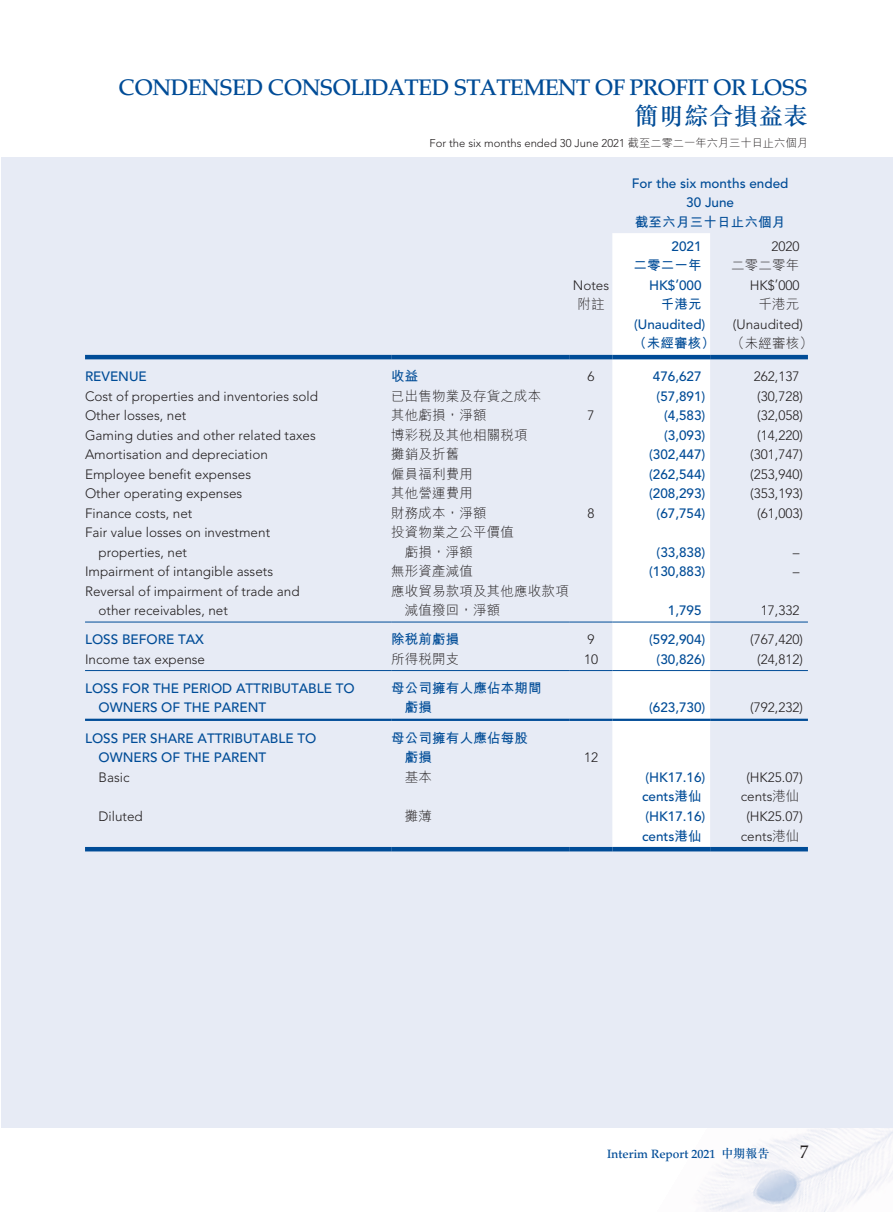
<style>
.page{position:relative;width:893px;height:1212px;background:#fff}
.page>*{position:absolute;margin:0;border:0;box-sizing:border-box;transform-origin:0 0}
.主標題---C{font:500 24px "M Sung HK";letter-spacing:.04em;color:#004c97}
.主標題{font:500 22.5px "Palatino LT Std";letter-spacing:-.03em;color:#004c97}
.t1{font:18.15px "Palatino LT Std";color:#231f20;scale:.91 1}
._1__內文{font:300 13.5px "Avenir LT Std";color:#231f20}
._1__內文-2{font:500 13.5px "Avenir LT Std";color:#004c97}
._6__內文---C{font:300 13.5px "M Hei HK";letter-spacing:.015em;color:#231f20}
._6__內文---C-2{font:700 13.5px "M Hei HK";letter-spacing:.015em;color:#004c97}
.t2{font:500 12px "Palatino LT Std";color:#004c97}
.日期{font:300 11.25px "Avenir LT Std";color:#231f20}
.s1{font-family:"M Hei HK"}
.s2{font-family:"M Hei HK";font-weight:700}
.s3{font-family:"M Sung HK"}
</style>
<div class="page">
<img style="left:643px;top:1127px;width:250px;height:85px">
<div style="left:1px;top:157px;width:892px;height:970px;background:#e7ebf5"></div>
<svg style="left:612px;top:233px;width:98px;height:613px;background:#fdfdfe"></svg>
<hr style="left:85px;top:355px;width:306px;height:4px;background:#004c97">
<hr style="left:391px;top:355px;width:179px;height:4px;background:#004c97">
<hr style="left:570px;top:355px;width:42px;height:4px;background:#004c97">
<hr style="left:612px;top:355px;width:98px;height:4px;background:#004c97">
<hr style="left:710px;top:355px;width:98px;height:4px;background:#004c97">
<hr style="left:85px;top:622px;width:306px;height:1px;background:#004c97">
<hr style="left:391px;top:622px;width:179px;height:1px;background:#004c97">
<hr style="left:570px;top:622px;width:42px;height:1px;background:#004c97">
<hr style="left:612px;top:622px;width:98px;height:1px;background:#004c97">
<hr style="left:710px;top:622px;width:98px;height:1px;background:#004c97">
<hr style="left:85px;top:670px;width:306px;height:1px;background:#004c97">
<hr style="left:391px;top:670px;width:179px;height:1px;background:#004c97">
<hr style="left:570px;top:670px;width:42px;height:1px;background:#004c97">
<hr style="left:612px;top:670px;width:98px;height:1px;background:#004c97">
<hr style="left:710px;top:670px;width:98px;height:1px;background:#004c97">
<hr style="left:85px;top:719px;width:306px;height:2px;background:#004c97">
<hr style="left:391px;top:719px;width:179px;height:2px;background:#004c97">
<hr style="left:570px;top:719px;width:42px;height:2px;background:#004c97">
<hr style="left:612px;top:719px;width:98px;height:2px;background:#004c97">
<hr style="left:710px;top:719px;width:98px;height:2px;background:#004c97">
<hr style="left:85px;top:847px;width:306px;height:4px;background:#004c97">
<hr style="left:391px;top:847px;width:179px;height:4px;background:#004c97">
<hr style="left:570px;top:847px;width:42px;height:4px;background:#004c97">
<hr style="left:612px;top:847px;width:98px;height:4px;background:#004c97">
<hr style="left:710px;top:847px;width:98px;height:4px;background:#004c97">
<p class="主標題" style="left:118px;top:74px;width:691px">CONDENSED CONSOLIDATED STATEMENT OF PROFIT OR LOSS</p>
<p class="主標題---C" style="left:634px;top:99px;width:175px">簡明綜合損益表</p>
<p class="日期" style="left:430px;top:137px;width:380px">For the six months ended 30 June 2021 <span class="s1">截至二零二一年六月三十日止六個月</span></p>
<p class="_1__內文-2" style="left:632px;top:175px;width:158px">For the six months ended</p>
<p class="_1__內文-2" style="left:686px;top:195px;width:49px">30 June</p>
<p class="_6__內文---C-2" style="left:635px;top:212px;width:152px">截至六月三十日止六個月</p>
<p class="_1__內文-2" style="left:672px;top:238px;width:32px">2021</p>
<p class="_1__內文" style="left:771px;top:238px;width:30px">2020</p>
<p class="_6__內文---C-2" style="left:633px;top:256px;width:70px">二零二一年</p>
<p class="_6__內文---C" style="left:731px;top:259px;width:70px">二零二零年</p>
<p class="_1__內文" style="left:573px;top:277px;width:38px">Notes</p>
<p class="_1__內文-2" style="left:649px;top:277px;width:54px">HK$’000</p>
<p class="_1__內文" style="left:750px;top:277px;width:51px">HK$’000</p>
<p class="_6__內文---C" style="left:577px;top:298px;width:29px">附註</p>
<p class="_6__內文---C-2" style="left:661px;top:295px;width:42px">千港元</p>
<p class="_6__內文---C" style="left:759px;top:298px;width:42px">千港元</p>
<p class="_1__內文-2" style="left:634px;top:316px;width:73px">(Unaudited)</p>
<p class="_1__內文" style="left:733px;top:316px;width:72px">(Unaudited)</p>
<p class="_6__內文---C-2" style="left:633px;top:334px;width:83px">（未經審核）</p>
<p class="_6__內文---C" style="left:731px;top:337px;width:83px">（未經審核）</p>
<p class="_1__內文-2" style="left:85px;top:369px;width:63px">REVENUE</p>
<p class="_6__內文---C-2" style="left:391px;top:367px;width:29px">收益</p>
<p class="_1__內文" style="left:588px;top:369px;width:9px">6</p>
<p class="_1__內文-2" style="left:653px;top:369px;width:50px">476,627</p>
<p class="_1__內文" style="left:754px;top:369px;width:47px">262,137</p>
<p class="_1__內文" style="left:85px;top:388px;width:234px">Cost of properties and inventories sold</p>
<p class="_6__內文---C" style="left:391px;top:389px;width:152px">已出售物業及存貨之成本</p>
<p class="_1__內文-2" style="left:657px;top:388px;width:50px">(57,891)</p>
<p class="_1__內文" style="left:757px;top:388px;width:47px">(30,728)</p>
<p class="_1__內文" style="left:85px;top:408px;width:103px">Other losses, net</p>
<p class="_6__內文---C" style="left:391px;top:409px;width:97px">其他虧損，淨額</p>
<p class="_1__內文" style="left:588px;top:408px;width:9px">7</p>
<p class="_1__內文-2" style="left:664px;top:408px;width:43px">(4,583)</p>
<p class="_1__內文" style="left:757px;top:408px;width:47px">(32,058)</p>
<p class="_1__內文" style="left:85px;top:427px;width:232px">Gaming duties and other related taxes</p>
<p class="_6__內文---C" style="left:391px;top:428px;width:138px">博彩稅及其他相關稅項</p>
<p class="_1__內文-2" style="left:664px;top:427px;width:43px">(3,093)</p>
<p class="_1__內文" style="left:757px;top:427px;width:47px">(14,220)</p>
<p class="_1__內文" style="left:85px;top:447px;width:184px">Amortisation and depreciation</p>
<p class="_6__內文---C" style="left:391px;top:448px;width:70px">攤銷及折舊</p>
<p class="_1__內文-2" style="left:649px;top:447px;width:58px">(302,447)</p>
<p class="_1__內文" style="left:750px;top:447px;width:54px">(301,747)</p>
<p class="_1__內文" style="left:85px;top:466px;width:168px">Employee benefit expenses</p>
<p class="_6__內文---C" style="left:391px;top:467px;width:83px">僱員福利費用</p>
<p class="_1__內文-2" style="left:649px;top:466px;width:58px">(262,544)</p>
<p class="_1__內文" style="left:750px;top:466px;width:54px">(253,940)</p>
<p class="_1__內文" style="left:85px;top:486px;width:159px">Other operating expenses</p>
<p class="_6__內文---C" style="left:391px;top:487px;width:83px">其他營運費用</p>
<p class="_1__內文-2" style="left:649px;top:486px;width:58px">(208,293)</p>
<p class="_1__內文" style="left:750px;top:486px;width:54px">(353,193)</p>
<p class="_1__內文" style="left:85px;top:505px;width:109px">Finance costs, net</p>
<p class="_6__內文---C" style="left:391px;top:506px;width:97px">財務成本，淨額</p>
<p class="_1__內文" style="left:588px;top:505px;width:9px">8</p>
<p class="_1__內文-2" style="left:657px;top:505px;width:50px">(67,754)</p>
<p class="_1__內文" style="left:757px;top:505px;width:47px">(61,003)</p>
<p class="_1__內文" style="left:85px;top:525px;width:187px">Fair value losses on investment</p>
<p class="_1__內文" style="left:99px;top:544px;width:90px">properties, net</p>
<p class="_6__內文---C" style="left:391px;top:526px;width:124px">投資物業之公平價值</p>
<p class="_6__內文---C" style="left:405px;top:545px;width:70px">虧損，淨額</p>
<p class="_1__內文-2" style="left:657px;top:544px;width:50px">(33,838)</p>
<p class="_1__內文" style="left:793px;top:544px;width:8px">–</p>
<p class="_1__內文" style="left:85px;top:564px;width:190px">Impairment of intangible assets</p>
<p class="_6__內文---C" style="left:391px;top:565px;width:83px">無形資產減值</p>
<p class="_1__內文-2" style="left:649px;top:564px;width:58px">(130,883)</p>
<p class="_1__內文" style="left:793px;top:564px;width:8px">–</p>
<p class="_1__內文" style="left:85px;top:583px;width:216px">Reversal of impairment of trade and</p>
<p class="_1__內文" style="left:99px;top:603px;width:131px">other receivables, net</p>
<p class="_6__內文---C" style="left:391px;top:584px;width:179px">應收貿易款項及其他應收款項</p>
<p class="_6__內文---C" style="left:405px;top:604px;width:97px">減值撥回，淨額</p>
<p class="_1__內文-2" style="left:668px;top:603px;width:35px">1,795</p>
<p class="_1__內文" style="left:761px;top:603px;width:40px">17,332</p>
<p class="_1__內文-2" style="left:85px;top:632px;width:120px">LOSS BEFORE TAX</p>
<p class="_6__內文---C-2" style="left:391px;top:630px;width:70px">除稅前虧損</p>
<p class="_1__內文" style="left:588px;top:632px;width:9px">9</p>
<p class="_1__內文-2" style="left:649px;top:632px;width:58px">(592,904)</p>
<p class="_1__內文" style="left:750px;top:632px;width:54px">(767,420)</p>
<p class="_1__內文" style="left:85px;top:651px;width:122px">Income tax expense</p>
<p class="_6__內文---C" style="left:391px;top:652px;width:70px">所得稅開支</p>
<p class="_1__內文" style="left:584px;top:651px;width:16px">10</p>
<p class="_1__內文-2" style="left:657px;top:651px;width:50px">(30,826)</p>
<p class="_1__內文" style="left:757px;top:651px;width:47px">(24,812)</p>
<p class="_1__內文-2" style="left:85px;top:680px;width:271px">LOSS FOR THE PERIOD ATTRIBUTABLE TO</p>
<p class="_1__內文-2" style="left:99px;top:700px;width:169px">OWNERS OF THE PARENT</p>
<p class="_6__內文---C-2" style="left:391px;top:678px;width:152px">母公司擁有人應佔本期間</p>
<p class="_6__內文---C-2" style="left:405px;top:698px;width:29px">虧損</p>
<p class="_1__內文-2" style="left:649px;top:700px;width:58px">(623,730)</p>
<p class="_1__內文" style="left:750px;top:700px;width:54px">(792,232)</p>
<p class="_1__內文-2" style="left:85px;top:730px;width:233px">LOSS PER SHARE ATTRIBUTABLE TO</p>
<p class="_1__內文-2" style="left:99px;top:750px;width:169px">OWNERS OF THE PARENT</p>
<p class="_6__內文---C-2" style="left:391px;top:728px;width:138px">母公司擁有人應佔每股</p>
<p class="_6__內文---C-2" style="left:405px;top:748px;width:29px">虧損</p>
<p class="_1__內文" style="left:584px;top:750px;width:16px">12</p>
<p class="_1__內文" style="left:99px;top:769px;width:32px">Basic</p>
<p class="_6__內文---C" style="left:405px;top:770px;width:29px">基本</p>
<p class="_1__內文-2" style="left:645px;top:769px;width:62px">(HK17.16)</p>
<p class="_1__內文-2" style="left:642px;top:789px;width:61px">cents<span class="s2">港仙</span></p>
<p class="_1__內文" style="left:99px;top:808px;width:46px">Diluted</p>
<p class="_6__內文---C" style="left:405px;top:809px;width:29px">攤薄</p>
<p class="_1__內文-2" style="left:645px;top:808px;width:62px">(HK17.16)</p>
<p class="_1__內文-2" style="left:642px;top:828px;width:61px">cents<span class="s2">港仙</span></p>
<p class="_1__內文" style="left:746px;top:769px;width:58px">(HK25.07)</p>
<p class="_1__內文" style="left:741px;top:789px;width:60px">cents<span class="s1">港仙</span></p>
<p class="_1__內文" style="left:746px;top:808px;width:58px">(HK25.07)</p>
<p class="_1__內文" style="left:741px;top:828px;width:60px">cents<span class="s1">港仙</span></p>
<p class="t2" style="left:607px;top:1146px;width:164px">Interim Report 2021 <span class="s3">中期報告</span></p>
<p class="t1" style="left:800px;top:1141px;width:11px">7</p>
</div>
